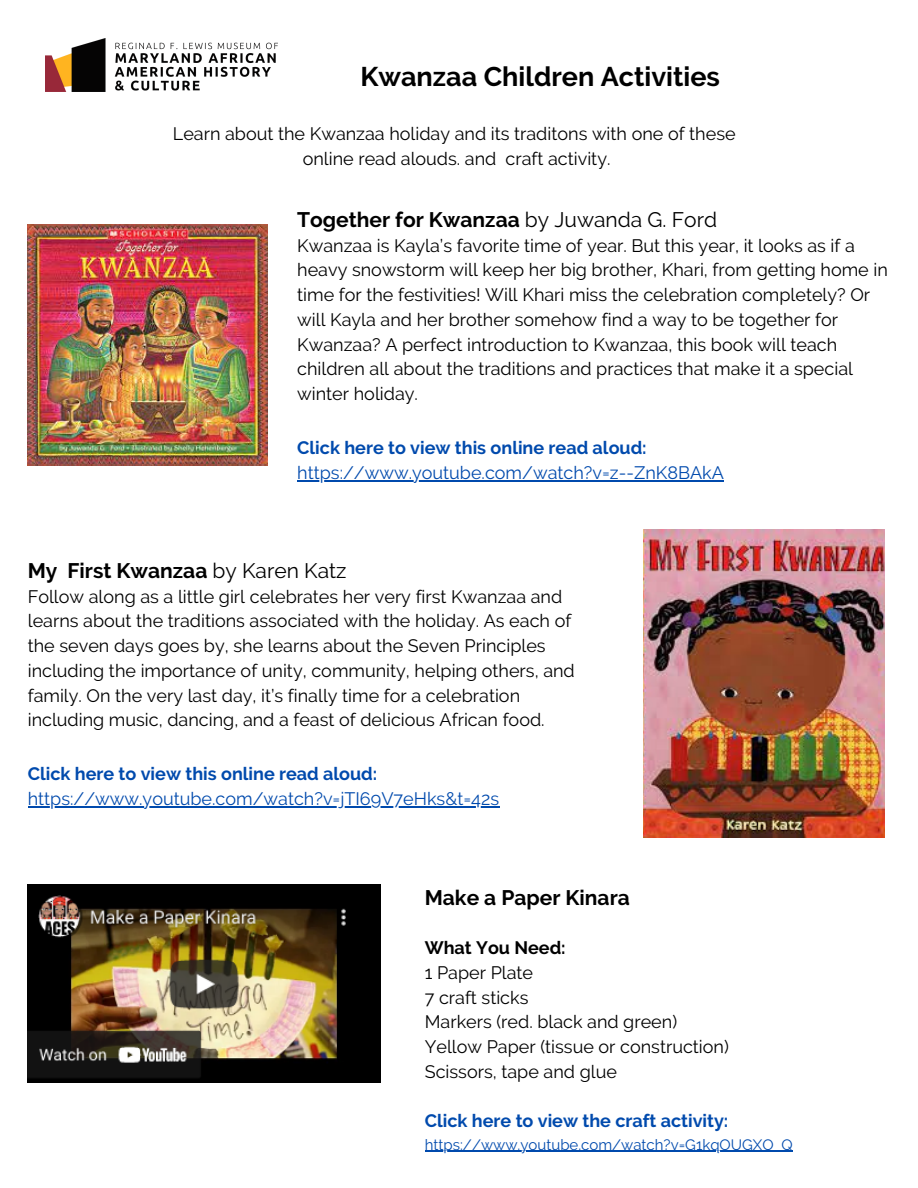
<style>
.page{position:relative;width:918px;height:1188px;background:#fff}
.page>*{position:absolute;margin:0;border:0;box-sizing:border-box;transform-origin:0 0}
.t1{font:700 27px "Raleway";color:#000}
.t2{font:700 21px "Raleway";color:#000}
.t3{font:18px/24.8px "Raleway";color:#000}
.t4{font:700 18px "Raleway";color:#004aad}
.t5{font:18px "Raleway";color:#004aad}
.t6{font:700 18px "Raleway";color:#000}
.t7{font:15px "Raleway";color:#004aad}
.s1{font-weight:400}
</style>
<div class="page">
<img style="left:28px;top:225px;width:239px;height:240px">
<img style="left:644px;top:530px;width:241px;height:307px">
<hr style="left:297px;top:480px;width:427px;height:1px;background:#004aad">
<hr style="left:425px;top:1151px;width:368px;height:1px;background:#004aad">
<img style="left:46px;top:38px;width:232px;height:53px">
<img style="left:28px;top:884px;width:352px;height:198px">
<hr style="left:28px;top:806px;width:471px;height:1px;background:#004aad">
<p class="t1" style="left:360px;top:60px;width:361px">Kwanzaa Children Activities</p>
<p class="t3" style="left:173px;top:122px;width:564px">Learn about the Kwanzaa holiday and its traditons with one of these</p>
<p class="t3" style="left:303px;top:146px;width:309px">online read alouds. and craft activity.</p>
<p class="t2" style="left:297px;top:207px;width:421px">Together for Kwanzaa <span class="s1">by Juwanda G. Ford</span></p>
<p class="t3" style="left:297px;top:233px;width:592px">Kwanzaa is Kayla’s favorite time of year. But this year, it looks as if a heavy snowstorm will keep her big brother, Khari, from getting home in time for the festivities! Will Khari miss the celebration completely? Or will Kayla and her brother somehow find a way to be together for Kwanzaa? A perfect introduction to Kwanzaa, this book will teach children all about the traditions and practices that make it a special winter holiday.</p>
<p class="t4" style="left:297px;top:437px;width:351px">Click here to view this online read aloud:</p>
<p class="t5" style="left:297px;top:462px;width:428px">https://www.youtube.com/watch?v=z--ZnK8BAkA</p>
<p class="t2" style="left:28px;top:558px;width:320px">My First Kwanzaa <span class="s1">by Karen Katz</span></p>
<p class="t3" style="left:28px;top:584px;width:549px">Follow along as a little girl celebrates her very first Kwanzaa and learns about the traditions associated with the holiday. As each of the seven days goes by, she learns about the Seven Principles including the importance of unity, community, helping others, and family. On the very last day, it’s finally time for a celebration including music, dancing, and a feast of delicious African food.</p>
<p class="t4" style="left:28px;top:763px;width:351px">Click here to view this online read aloud:</p>
<p class="t5" style="left:28px;top:788px;width:473px">https://www.youtube.com/watch?v=jTI69V7eHks&amp;t=42s</p>
<p class="t2" style="left:425px;top:885px;width:207px">Make a Paper Kinara</p>
<p class="t6" style="left:425px;top:937px;width:142px">What You Need:</p>
<p class="t3" style="left:425px;top:960px;width:110px">1 Paper Plate</p>
<p class="t3" style="left:425px;top:985px;width:105px">7 craft sticks</p>
<p class="t3" style="left:425px;top:1010px;width:254px">Markers (red. black and green)</p>
<p class="t3" style="left:425px;top:1034px;width:306px">Yellow Paper (tissue or construction)</p>
<p class="t3" style="left:425px;top:1059px;width:194px">Scissors, tape and glue</p>
<p class="t4" style="left:425px;top:1110px;width:305px">Click here to view the craft activity:</p>
<p class="t7" style="left:425px;top:1136px;width:369px">https://www.youtube.com/watch?v=G1kqOUGXO_Q</p>
</div>
